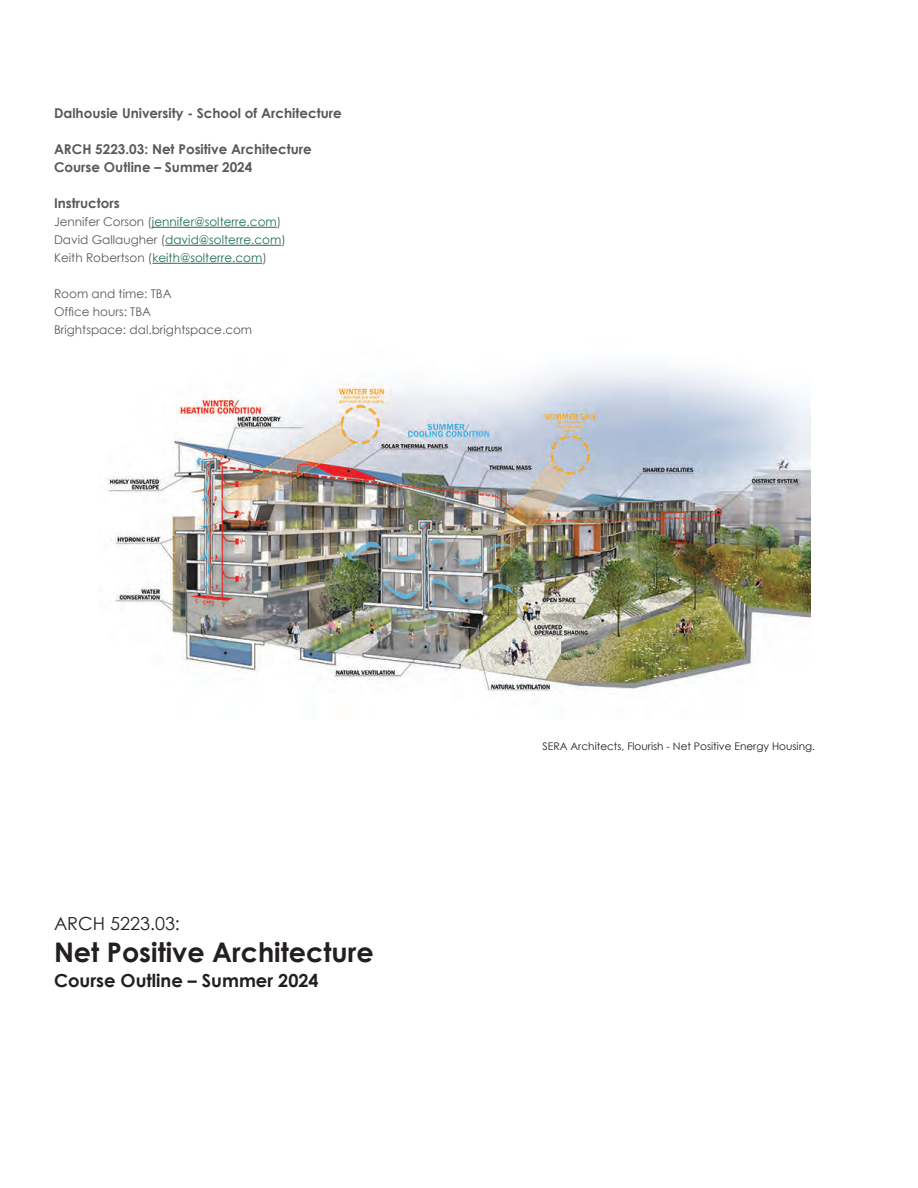
<style>
.page{position:relative;width:918px;height:1188px;background:#fff}
.page>*{position:absolute;margin:0;border:0;box-sizing:border-box;transform-origin:0 0}
.t1{font:700 27px "Century Gothic";color:#231f20}
.t2{font:700 18px "Century Gothic";color:#231f20}
.t3{font:18px "Century Gothic";color:#231f20}
.t4{font:700 13.5px/18px "Century Gothic";color:#595959}
.t5{font:12px/18px "Century Gothic";color:#206d5b}
.t6{font:12px/18px "Century Gothic";color:#595959}
.t7{font:10.5px "Century Gothic";color:#231f20}
.s1{color:#595959}
</style>
<div class="page">
<img style="left:107px;top:368px;width:703px;height:327px">
<hr style="left:152px;top:227px;width:125px;height:1px;background:#206d5b">
<hr style="left:165px;top:245px;width:116px;height:1px;background:#206d5b">
<hr style="left:152px;top:263px;width:110px;height:1px;background:#206d5b">
<p class="t4" style="left:54px;top:104px;width:289px">Dalhousie University - School of Architecture</p>
<p class="t4" style="left:54px;top:140px;width:259px">ARCH 5223.03: Net Positive Architecture<br>Course Outline – Summer 2024</p>
<p class="t4" style="left:54px;top:194px;width:67px">Instructors</p>
<p class="t5" style="left:54px;top:213px;width:233px"><span class="s1">Jennifer Corson (</span>jennifer@solterre.com<span class="s1">)<br>David Gallaugher (</span>david@solterre.com<span class="s1">)<br>Keith Robertson (</span>keith@solterre.com<span class="s1">)</span></p>
<p class="t6" style="left:54px;top:285px;width:200px">Room and time: TBA<br>Office hours: TBA<br>Brightspace: dal.brightspace.com</p>
<h2 class="t3" style="left:54px;top:911px;width:127px">ARCH 5223.03:</h2>
<h1 class="t1" style="left:54px;top:932px;width:321px">Net Positive Architecture</h1>
<h2 class="t2" style="left:54px;top:966px;width:266px">Course Outline – Summer 2024</h2>
<p class="t7" style="left:543px;top:739px;width:274px">SERA Architects, Flourish - Net Positive Energy Housing.</p>
</div>
